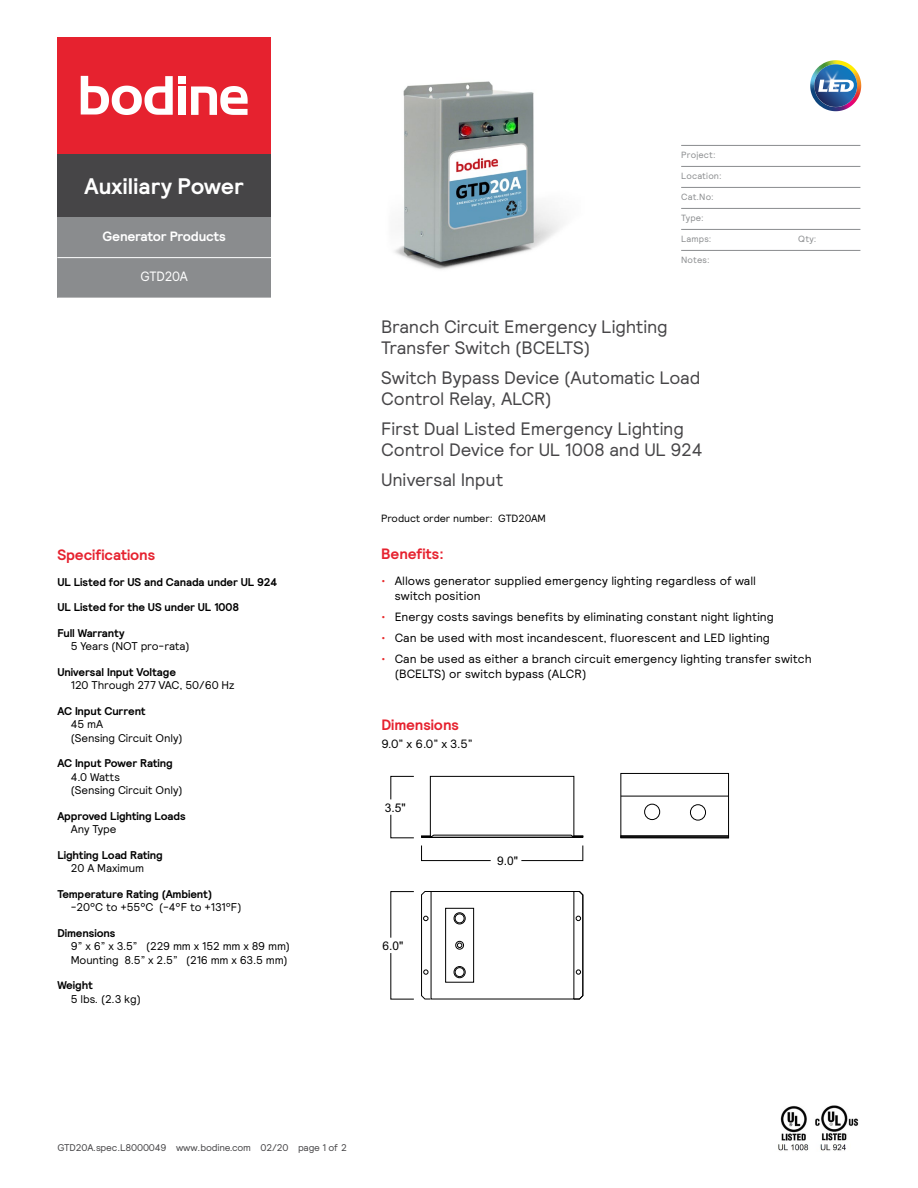
<style>
.page{position:relative;width:918px;height:1188px;background:#fff}
.page>*{position:absolute;margin:0;border:0;box-sizing:border-box;transform-origin:0 0}
.t1{font:700 22.5px "Relative";letter-spacing:.005em;color:#fff}
.t2{font:18px/21px "Relative";letter-spacing:-.01em;color:#464547}
.t3{font:700 15px "Relative";letter-spacing:-.005em;color:#e6222f}
.t4{font:700 13.5px "Relative";letter-spacing:-.02em;color:#fff}
.t5{font:13.5px "Relative";letter-spacing:-.015em;color:#fff;scale:.95 1}
.t6{font:12px/15px "Relative";letter-spacing:.005em;color:#000}
.t7{font:12px "Arial";color:#000}
.t8{font:11.25px/13.5px "Relative";letter-spacing:-.01em;color:#000}
.t9{font:700 11.25px "Relative";letter-spacing:-.01em;color:#000}
.t10{font:10.5px "Relative";letter-spacing:-.01em;color:#000}
.t11{font:9.75px "Relative";letter-spacing:-.015em;color:#464547}
.t12{font:9px "Relative";letter-spacing:.02em;color:#8a8c8e}
.s1{color:#e82c2e}
</style>
<div class="page">
<div style="left:430px;top:776px;width:144px;height:62px;border:1px solid #000"></div>
<svg style="left:421px;top:835px;width:162px;height:3px"></svg>
<div style="left:431px;top:891px;width:143px;height:108px;border:1px solid #000"></div>
<svg style="left:573px;top:891px;width:10px;height:108px"></svg>
<svg style="left:421px;top:891px;width:10px;height:108px"></svg>
<div style="left:454px;top:913px;width:11px;height:11px;border:1px solid #000;border-radius:50%"></div>
<div style="left:455px;top:941px;width:9px;height:8px;border:1px solid #000;border-radius:50%"></div>
<div style="left:454px;top:966px;width:11px;height:12px;border:1px solid #000;border-radius:50%"></div>
<div style="left:455px;top:914px;width:9px;height:9px;border:1px solid #000;border-radius:50%"></div>
<svg style="left:457px;top:943px;width:5px;height:5px"></svg>
<div style="left:455px;top:967px;width:9px;height:10px;border:1px solid #000;border-radius:50%"></div>
<div style="left:621px;top:773px;width:108px;height:65px;border:1px solid #000"></div>
<div style="left:621px;top:836px;width:108px;height:2px;border:1px solid #000"></div>
<hr style="left:621px;top:836px;width:108px;height:1px;background:#000">
<div style="left:445px;top:908px;width:29px;height:74px;border:1px solid #000"></div>
<hr style="left:621px;top:796px;width:107px;height:1px;background:#000">
<div style="left:644px;top:804px;width:16px;height:16px;border:1px solid #000;border-radius:50%"></div>
<div style="left:690px;top:805px;width:16px;height:15px;border:1px solid #000;border-radius:50%"></div>
<svg style="left:390px;top:776px;width:24px;height:24px"></svg>
<svg style="left:390px;top:814px;width:24px;height:24px"></svg>
<svg style="left:390px;top:891px;width:24px;height:47px"></svg>
<svg style="left:390px;top:953px;width:24px;height:47px"></svg>
<svg style="left:521px;top:845px;width:62px;height:16px"></svg>
<svg style="left:421px;top:845px;width:70px;height:16px"></svg>
<img style="left:394px;top:81px;width:167px;height:189px">
<img style="left:778px;top:1105px;width:81px;height:46px">
<hr style="left:681px;top:145px;width:179px;height:1px;background:#8a8c8e">
<hr style="left:681px;top:166px;width:179px;height:1px;background:#8a8c8e">
<hr style="left:681px;top:187px;width:179px;height:1px;background:#8a8c8e">
<hr style="left:681px;top:208px;width:179px;height:1px;background:#8a8c8e">
<hr style="left:681px;top:229px;width:179px;height:1px;background:#8a8c8e">
<hr style="left:681px;top:250px;width:179px;height:1px;background:#8a8c8e">
<div style="left:57px;top:154px;width:214px;height:63px;background:#464547"></div>
<div style="left:57px;top:217px;width:214px;height:81px;background:#8a8c8e"></div>
<hr style="left:57px;top:257px;width:214px;height:1px;background:#fff">
<div style="left:57px;top:37px;width:214px;height:117px;background:#e6222f"></div>
<div style="left:178px;top:76px;width:8px;height:7px;background:#fff"></div>
<div style="left:178px;top:87px;width:8px;height:28px;background:#fff"></div>
<svg style="left:191px;top:86px;width:57px;height:29px"></svg>
<svg style="left:81px;top:76px;width:92px;height:39px"></svg>
<svg style="left:808px;top:58px;width:55px;height:55px"></svg>
<svg style="left:810px;top:60px;width:50px;height:51px"></svg>
<h1 class="t1" style="left:85px;top:172px;width:161px">Auxiliary Power</h1>
<p class="t4" style="left:103px;top:227px;width:125px">Generator Products</p>
<p class="t5" style="left:140px;top:268px;width:52px">GTD20A</p>
<p class="t12" style="left:681px;top:149px;width:36px">Project:</p>
<p class="t12" style="left:681px;top:170px;width:42px">Location:</p>
<p class="t12" style="left:681px;top:191px;width:34px">Cat.No:</p>
<p class="t12" style="left:681px;top:212px;width:24px">Type:</p>
<p class="t12" style="left:681px;top:233px;width:32px">Lamps:</p>
<p class="t12" style="left:798px;top:233px;width:20px">Qty:</p>
<p class="t12" style="left:681px;top:254px;width:30px">Notes:</p>
<h2 class="t2" style="left:381px;top:316px;width:288px">Branch Circuit Emergency Lighting<br>Transfer Switch (BCELTS)</h2>
<h2 class="t2" style="left:381px;top:367px;width:321px">Switch Bypass Device (Automatic Load<br>Control Relay, ALCR)</h2>
<h2 class="t2" style="left:381px;top:418px;width:323px">First Dual Listed Emergency Lighting<br>Control Device for UL 1008 and UL 924</h2>
<h2 class="t2" style="left:381px;top:469px;width:124px">Universal Input</h2>
<p class="t10" style="left:381px;top:512px;width:166px">Product order number: GTD20AM</p>
<p class="t3" style="left:57px;top:545px;width:99px">Specifications</p>
<p class="t3" style="left:381px;top:544px;width:64px">Benefits:</p>
<p class="t6" style="left:395px;top:573px;width:363px;text-indent:-14px"><span class="s1">•</span> Allows generator supplied emergency lighting regardless of wall switch position</p>
<p class="t6" style="left:381px;top:609px;width:394px"><span class="s1">•</span> Energy costs savings benefits by eliminating constant night lighting</p>
<p class="t6" style="left:381px;top:630px;width:390px"><span class="s1">•</span> Can be used with most incandescent, fluorescent and LED lighting</p>
<p class="t6" style="left:395px;top:651px;width:419px;text-indent:-14px"><span class="s1">•</span> Can be used as either a branch circuit emergency lighting transfer switch (BCELTS) or switch bypass (ALCR)</p>
<p class="t9" style="left:57px;top:574px;width:221px">UL Listed for US and Canada under UL 924</p>
<p class="t9" style="left:57px;top:600px;width:183px">UL Listed for the US under UL 1008</p>
<p class="t9" style="left:57px;top:625px;width:69px">Full Warranty</p>
<p class="t8" style="left:71px;top:639px;width:120px">5 Years (NOT pro-rata)</p>
<p class="t9" style="left:57px;top:664px;width:120px">Universal Input Voltage</p>
<p class="t8" style="left:71px;top:678px;width:165px">120 Through 277 VAC, 50/60 Hz</p>
<p class="t9" style="left:57px;top:703px;width:90px">AC Input Current</p>
<p class="t8" style="left:71px;top:717px;width:113px">45 mA<br>(Sensing Circuit Only)</p>
<p class="t9" style="left:57px;top:756px;width:117px">AC Input Power Rating</p>
<p class="t8" style="left:71px;top:770px;width:113px">4.0 Watts<br>(Sensing Circuit Only)</p>
<p class="t9" style="left:57px;top:808px;width:130px">Approved Lighting Loads</p>
<p class="t8" style="left:71px;top:822px;width:47px">Any Type</p>
<p class="t9" style="left:57px;top:847px;width:107px">Lighting Load Rating</p>
<p class="t8" style="left:71px;top:861px;width:75px">20 A Maximum</p>
<p class="t9" style="left:57px;top:886px;width:156px">Temperature Rating (Ambient)</p>
<p class="t8" style="left:71px;top:900px;width:172px">-20°C to +55°C (-4°F to +131°F)</p>
<p class="t9" style="left:57px;top:925px;width:60px">Dimensions</p>
<p class="t8" style="left:71px;top:939px;width:221px">9” x 6” x 3.5” (229 mm x 152 mm x 89 mm)<br>Mounting 8.5” x 2.5” (216 mm x 63.5 mm)</p>
<p class="t9" style="left:57px;top:978px;width:37px">Weight</p>
<p class="t8" style="left:71px;top:992px;width:72px">5 lbs. (2.3 kg)</p>
<p class="t3" style="left:381px;top:714px;width:79px">Dimensions</p>
<p class="t6" style="left:381px;top:736px;width:93px">9.0” x 6.0” x 3.5”</p>
<p class="t7" style="left:385px;top:800px;width:22px">3.5"</p>
<p class="t7" style="left:497px;top:853px;width:22px">9.0"</p>
<p class="t7" style="left:382px;top:937px;width:22px">6.0"</p>
<p class="t11" style="left:57px;top:1141px;width:291px">GTD20A.spec.L8000049 www.bodine.com 02/20 page 1 of 2</p>
</div>
